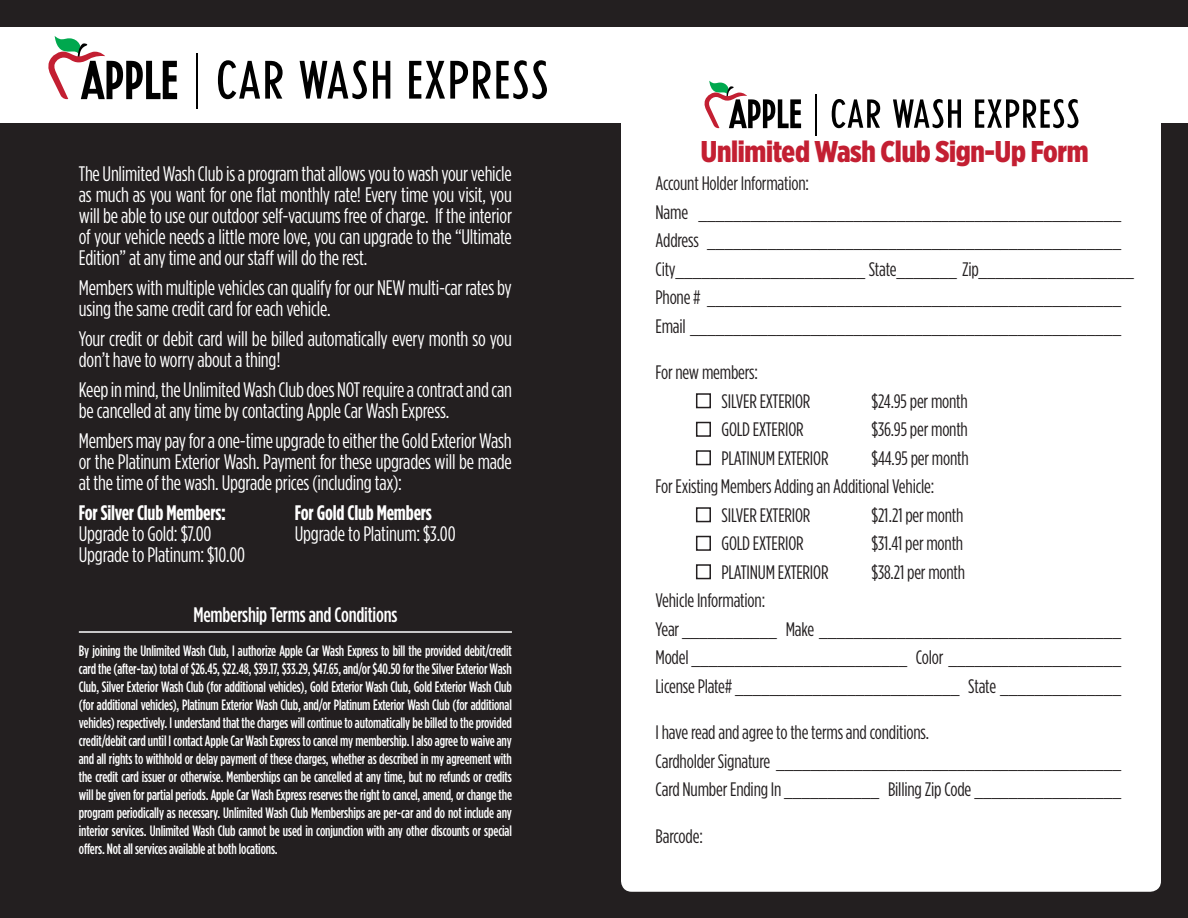
<style>
.page{position:relative;width:1188px;height:918px;background:#231f20}
.page>*{position:absolute;margin:0;border:0;box-sizing:border-box;transform-origin:0 0}
.t1{font:900 30px "Gotham X Narrow";letter-spacing:-.01em;color:#c31f32}
.t2{font:condensed 21px/21px "Gotham HTF";letter-spacing:-.01em;color:#fff}
.t3{font:700 condensed 21px "Gotham HTF";letter-spacing:-.01em;color:#fff}
.t4{font:500 condensed 21px "Gotham HTF";letter-spacing:-.01em;color:#fff}
.t5{font:condensed 19.5px/28.5px "Gotham HTF";letter-spacing:-.01em;color:#231f20}
.t6{font:500 condensed 15px/18px "Gotham HTF";letter-spacing:-.01em;color:#fff;text-align:justify;scale:.95 1}
</style>
<div class="page">
<div style="left:621px;top:27px;width:540px;height:865px;background:#fff;border-radius:11px"></div>
<div style="left:0;top:27px;width:1188px;height:96px;background:#fff"></div>
<svg style="left:48px;top:36px;width:129px;height:63px"></svg>
<svg style="left:218px;top:60px;width:65px;height:39px"></svg>
<svg style="left:300px;top:60px;width:67px;height:39px"></svg>
<svg style="left:373px;top:61px;width:17px;height:38px"></svg>
<svg style="left:409px;top:60px;width:138px;height:39px"></svg>
<hr style="left:197px;top:54px;width:1px;height:55px;background:#000">
<hr style="left:79px;top:631px;width:433px;height:2px;background:#fff">
<div style="left:696px;top:393px;width:15px;height:15px;border:2px solid #231f20"></div>
<div style="left:696px;top:422px;width:15px;height:15px;border:2px solid #231f20"></div>
<div style="left:696px;top:450px;width:15px;height:15px;border:2px solid #231f20"></div>
<div style="left:696px;top:507px;width:15px;height:15px;border:2px solid #231f20"></div>
<div style="left:696px;top:536px;width:15px;height:15px;border:2px solid #231f20"></div>
<div style="left:696px;top:564px;width:15px;height:15px;border:2px solid #231f20"></div>
<svg style="left:704px;top:81px;width:97px;height:47px"></svg>
<svg style="left:832px;top:99px;width:48px;height:29px"></svg>
<svg style="left:893px;top:99px;width:68px;height:29px"></svg>
<svg style="left:975px;top:99px;width:103px;height:29px"></svg>
<hr style="left:816px;top:94px;width:1px;height:42px;background:#000">
<p class="t2" style="left:79px;top:163px;width:435px;text-align:justify">The Unlimited Wash Club is a program that allows you to wash your vehicle as much as you want for one flat monthly rate! Every time you visit, you will be able to use our outdoor self-vacuums free of charge. If the interior of your vehicle needs a little more love, you can upgrade to the “Ultimate Edition” at any time and our staff will do the rest.</p>
<h2 class="t2" style="left:79px;top:277px;width:435px">Members with multiple vehicles can qualify for our NEW multi-car rates by using the same credit card for each vehicle.</h2>
<h2 class="t2" style="left:79px;top:328px;width:435px">Your credit or debit card will be billed automatically every month so you don’t have to worry about a thing!</h2>
<h2 class="t2" style="left:79px;top:379px;width:435px">Keep in mind, the Unlimited Wash Club does NOT require a contract and can be cancelled at any time by contacting Apple Car Wash Express.</h2>
<h2 class="t2" style="left:79px;top:430px;width:435px;text-align:justify">Members may pay for a one-time upgrade to either the Gold Exterior Wash or the Platinum Exterior Wash. Payment for these upgrades will be made at the time of the wash. Upgrade prices (including tax):</h2>
<h2 class="t3" style="left:79px;top:501px;width:149px">For Silver Club Members:</h2>
<h2 class="t3" style="left:295px;top:501px;width:138px">For Gold Club Members</h2>
<h2 class="t2" style="left:79px;top:523px;width:134px">Upgrade to Gold: $7.00</h2>
<h2 class="t2" style="left:295px;top:523px;width:162px">Upgrade to Platinum: $3.00</h2>
<h2 class="t2" style="left:79px;top:544px;width:168px">Upgrade to Platinum: $10.00</h2>
<h2 class="t4" style="left:193px;top:603px;width:205px">Membership Terms and Conditions</h2>
<p class="t6" style="left:79px;top:641px;width:457px">By joining the Unlimited Wash Club, I authorize Apple Car Wash Express to bill the provided debit/credit card the (after-tax) total of $26.45, $22.48, $39.17, $33.29, $47.65, and/or $40.50 for the Silver Exterior Wash Club, Silver Exterior Wash Club (for additional vehicles), Gold Exterior Wash Club, Gold Exterior Wash Club (for additional vehicles), Platinum Exterior Wash Club, and/or Platinum Exterior Wash Club (for additional vehicles) respectively. I understand that the charges will continue to automatically be billed to the provided credit/debit card until I contact Apple Car Wash Express to cancel my membership. I also agree to waive any and all rights to withhold or delay payment of these charges, whether as described in my agreement with the credit card issuer or otherwise. Memberships can be cancelled at any time, but no refunds or credits will be given for partial periods. Apple Car Wash Express reserves the right to cancel, amend, or change the program periodically as necessary. Unlimited Wash Club Memberships are per-car and do not include any interior services. Unlimited Wash Club cannot be used in conjunction with any other discounts or special offers. Not all services available at both locations.</p>
<h1 class="t1" style="left:701px;top:133px;width:389px">Unlimited Wash Club Sign-Up Form</h1>
<p class="t5" style="left:656px;top:169px;width:480px">Account Holder Information:<br>Name _________________________________________________ Address ________________________________________________ City______________________ State_______ Zip__________________ Phone # ________________________________________________ Email __________________________________________________</p>
<h3 class="t5" style="left:722px;top:358px;width:90px;text-indent:-66px">For new members:<br>SILVER EXTERIOR</h3>
<h3 class="t5" style="left:872px;top:386px;width:98px">$24.95 per month</h3>
<h3 class="t5" style="left:722px;top:415px;width:84px">GOLD EXTERIOR</h3>
<h3 class="t5" style="left:872px;top:415px;width:98px">$36.95 per month</h3>
<h3 class="t5" style="left:722px;top:443px;width:109px">PLATINUM EXTERIOR</h3>
<h3 class="t5" style="left:872px;top:443px;width:99px">$44.95 per month</h3>
<h3 class="t5" style="left:656px;top:472px;width:280px">For Existing Members Adding an Additional Vehicle:</h3>
<h3 class="t5" style="left:722px;top:500px;width:90px">SILVER EXTERIOR</h3>
<h3 class="t5" style="left:872px;top:500px;width:93px">$21.21 per month</h3>
<h3 class="t5" style="left:722px;top:529px;width:84px">GOLD EXTERIOR</h3>
<h3 class="t5" style="left:872px;top:529px;width:93px">$31.41 per month</h3>
<h3 class="t5" style="left:722px;top:557px;width:109px">PLATINUM EXTERIOR</h3>
<h3 class="t5" style="left:872px;top:557px;width:95px">$38.21 per month</h3>
<h3 class="t5" style="left:656px;top:586px;width:467px">Vehicle Information:<br>Year ___________ Make ___________________________________ Model _________________________ Color ____________________ License Plate# __________________________ State ______________</h3>
<h3 class="t5" style="left:656px;top:718px;width:467px">I have read and agree to the terms and conditions.<br>Cardholder Signature ________________________________________<br>Card Number Ending In ___________ Billing Zip Code _________________</h3>
<h3 class="t5" style="left:656px;top:821px;width:49px">Barcode:</h3>
</div>
